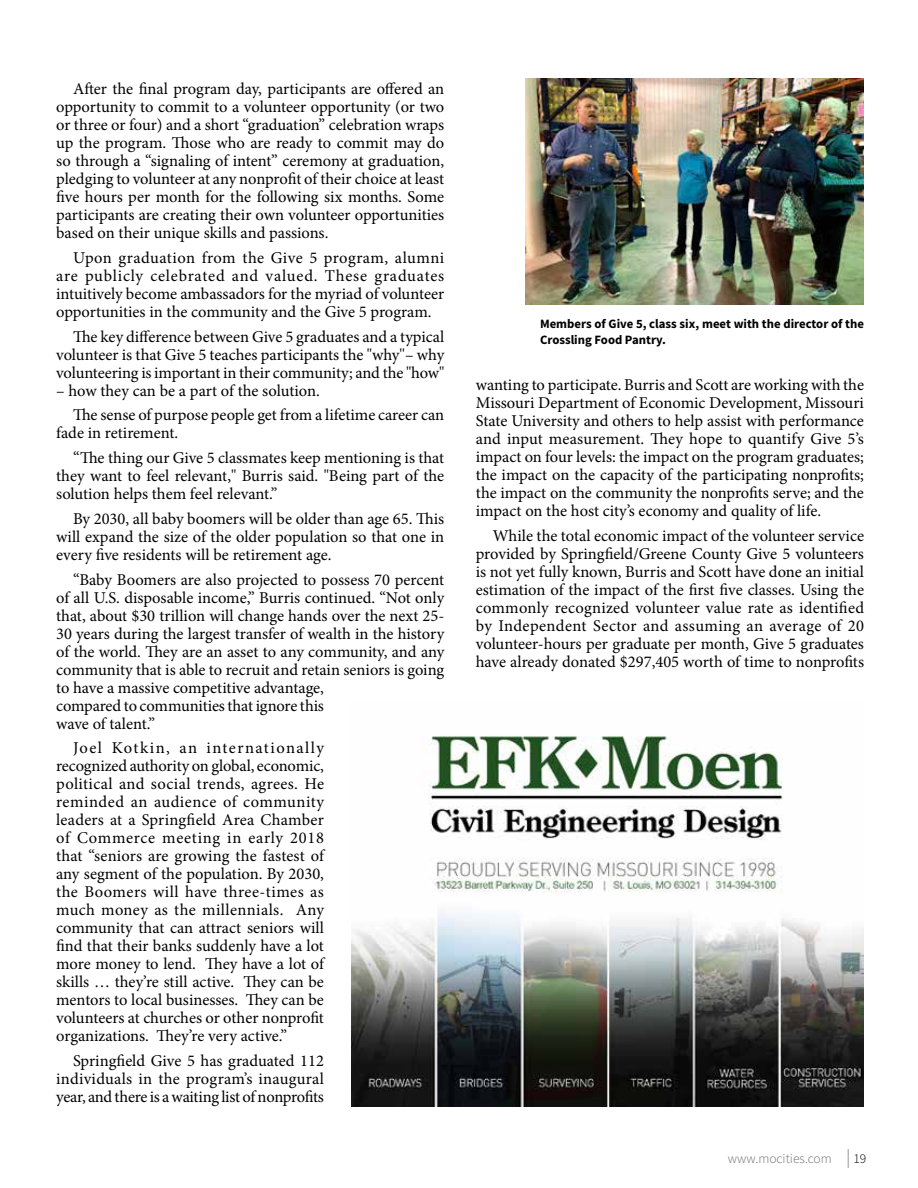
<style>
.page{position:relative;width:918px;height:1188px;background:#fff}
.page>*{position:absolute;margin:0;border:0;box-sizing:border-box;transform-origin:0 0}
.t1{font:16.5px/18px "Minion Pro";letter-spacing:-.005em;color:#000;text-align:justify}
.t2{font:300 13.5px "Source Sans Pro";color:#6d6e71}
.t3{font:300 13.5px "Source Sans Pro";color:#000}
.t4{font:700 12.75px/15.3px "Source Sans Pro";color:#000}
</style>
<div class="page">
<svg style="left:848px;top:1149px;width:1px;height:19px"></svg>
<img style="left:351px;top:736px;width:513px;height:371px">
<img style="left:525px;top:79px;width:339px;height:226px">
<p class="t1" style="left:56px;top:80px;width:390px;text-indent:17px">After the final program day, participants are offered an opportunity to commit to a volunteer opportunity (or two or three or four) and a short “graduation” celebration wraps up the program. Those who are ready to commit may do so through a “signaling of intent” ceremony at graduation, pledging to volunteer at any nonprofit of their choice at least five hours per month for the following six months. Some participants are creating their own volunteer opportunities based on their unique skills and passions.</p>
<p class="t1" style="left:56px;top:249px;width:390px;text-indent:17px">Upon graduation from the Give 5 program, alumni are publicly celebrated and valued. These graduates intuitively become ambassadors for the myriad of volunteer opportunities in the community and the Give 5 program.</p>
<p class="t1" style="left:56px;top:327px;width:390px;text-indent:17px">The key difference between Give 5 graduates and a typical volunteer is that Give 5 teaches participants the "why''– why volunteering is important in their community; and the "how"</p>
<p class="t1" style="left:73px;top:378px;width:373px;line-height:24.8px;text-indent:-17px">– how they can be a part of the solution.<br>The sense of purpose people get from a lifetime career can</p>
<p class="t1" style="left:73px;top:421px;width:373px;line-height:24.8px;text-indent:-17px">fade in retirement.<br>“The thing our Give 5 classmates keep mentioning is that</p>
<p class="t1" style="left:56px;top:467px;width:390px">they want to feel relevant," Burris said. "Being part of the solution helps them feel relevant.”</p>
<p class="t1" style="left:56px;top:510px;width:390px;text-indent:17px">By 2030, all baby boomers will be older than age 65. This will expand the size of the older population so that one in every five residents will be retirement age.</p>
<p class="t1" style="left:56px;top:570px;width:390px;text-align:left;text-indent:17px">“Baby Boomers are also projected to possess 70 percent of all U.S. disposable income,” Burris continued. “Not only that, about $30 trillion will change hands over the next 25- 30 years during the largest transfer of wealth in the history of the world. They are an asset to any community, and any community that is able to recruit and retain seniors is going to have a massive competitive advantage,<br>compared to communities that ignore this<br>wave of talent.”</p>
<p class="t1" style="left:56px;top:739px;width:269px;text-indent:17px">Joel Kotkin, an internationally recognized authority on global, economic, political and social trends, agrees. He reminded an audience of community leaders at a Springfield Area Chamber of Commerce meeting in early 2018 that “seniors are growing the fastest of any segment of the population. By 2030, the Boomers will have three-times as much money as the millennials. Any community that can attract seniors will find that their banks suddenly have a lot more money to lend. They have a lot of skills … they’re still active. They can be mentors to local businesses. They can be volunteers at churches or other nonprofit organizations. They’re very active.”</p>
<p class="t1" style="left:56px;top:1052px;width:269px;text-indent:17px">Springfield Give 5 has graduated 112 individuals in the program’s inaugural year, and there is a waiting list of nonprofits</p>
<p class="t4" style="left:540px;top:316px;width:325px">Members of Give 5, class six, meet with the director of the<br>Crossling Food Pantry.</p>
<p class="t1" style="left:476px;top:376px;width:390px">wanting to participate. Burris and Scott are working with the Missouri Department of Economic Development, Missouri State University and others to help assist with performance and input measurement. They hope to quantify Give 5’s impact on four levels: the impact on the program graduates; the impact on the capacity of the participating nonprofits; the impact on the community the nonprofits serve; and the impact on the host city’s economy and quality of life.</p>
<p class="t1" style="left:476px;top:527px;width:390px;text-indent:17px">While the total economic impact of the volunteer service provided by Springfield/Greene County Give 5 volunteers is not yet fully known, Burris and Scott have done an initial estimation of the impact of the first five classes. Using the commonly recognized volunteer value rate as identified by Independent Sector and assuming an average of 20 volunteer-hours per graduate per month, Give 5 graduates have already donated $297,405 worth of time to nonprofits</p>
<p class="t2" style="left:728px;top:1150px;width:105px">www.mocities.com</p>
<p class="t3" style="left:853px;top:1150px;width:14px">19</p>
</div>
